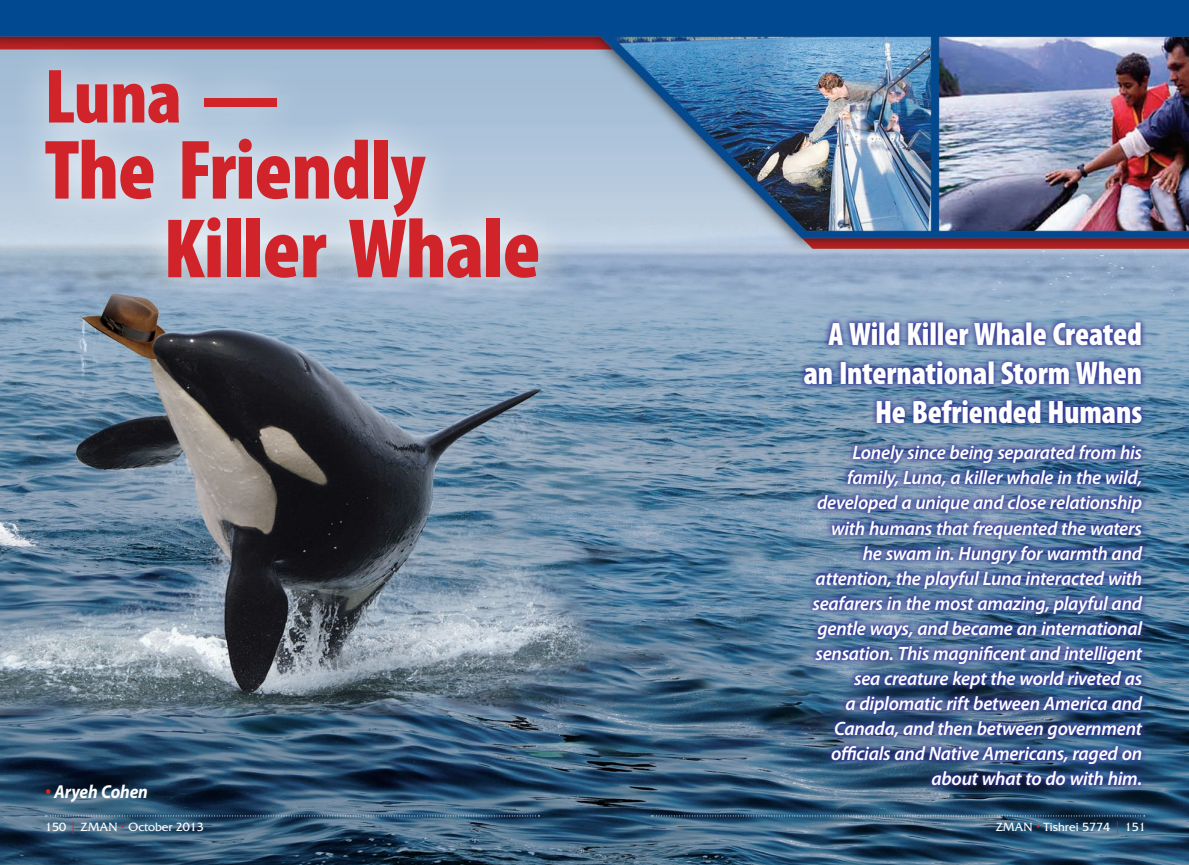
<style>
.page{position:relative;width:1189px;height:865px;background:#fff}
.page>*{position:absolute;margin:0;border:0;box-sizing:border-box;transform-origin:0 0}
.t1{font:900 condensed 85px/78.5px "Myriad Pro";letter-spacing:-.01em;color:#d1232a}
.t2{font:900 condensed 77.5px "Myriad Pro";color:#d1232a}
.t3{font:900 condensed 32.5px/38.5px "Myriad Pro";letter-spacing:-.005em;color:#fff;text-align:right}
.t4{font:italic 600 19.38px/25px "Myriad Pro";letter-spacing:-.015em;color:#fff;text-align:right}
.t5{font:italic 700 18.75px "Myriad";letter-spacing:-.01em;color:#fff;scale:.92 1}
.t6{font:12.5px "Friz Quadrata";color:#fff}
.s1{color:#d1232a}
</style>
<div class="page">
<img style="left:0;top:0;width:1188px;height:864px">
<div style="left:11px;top:35px;width:562px;height:278px;background:#fff;opacity:.85"></div>
<svg style="left:806px;top:438px;width:342px;height:353px;background:#466194"></svg>
<svg style="left:797px;top:316px;width:351px;height:113px;background:#5d74aa"></svg>
<svg style="left:45px;top:815px;width:494px;height:1px"></svg>
<svg style="left:651px;top:815px;width:493px;height:1px"></svg>
<h2 class="t2" style="left:45px;top:47px;width:236px">Luna —</h2>
<h1 class="t1" style="left:163px;top:128px;width:378px;text-indent:-119px">The Friendly<br>Killer Whale</h1>
<p class="t5" style="left:45px;top:781px;width:113px"><span class="s1">•</span> Aryeh Cohen</p>
<h3 class="t3" style="left:803px;top:314px;width:340px">A Wild Killer Whale Created an International Storm When<br>He Befriended Humans</h3>
<p class="t4" style="left:812px;top:439px;width:331px">Lonely since being separated from his family, Luna, a killer whale in the wild, developed a unique and close relationship with humans that frequented the waters he swam in. Hungry for warmth and attention, the playful Luna interacted with seafarers in the most amazing, playful and gentle ways, and became an international sensation. This magnificent and intelligent sea creature kept the world riveted as<br>a diplomatic rift between America and Canada, and then between government officials and Native Americans, raged on about what to do with him.</p>
<p class="t6" style="left:45px;top:819px;width:160px">150 <span class="s1">|</span> ZMAN <span class="s1">•</span> October 2013</p>
<p class="t6" style="left:995px;top:819px;width:151px">ZMAN <span class="s1">•</span> Tishrei 5774 <span class="s1">|</span> 151</p>
</div>
